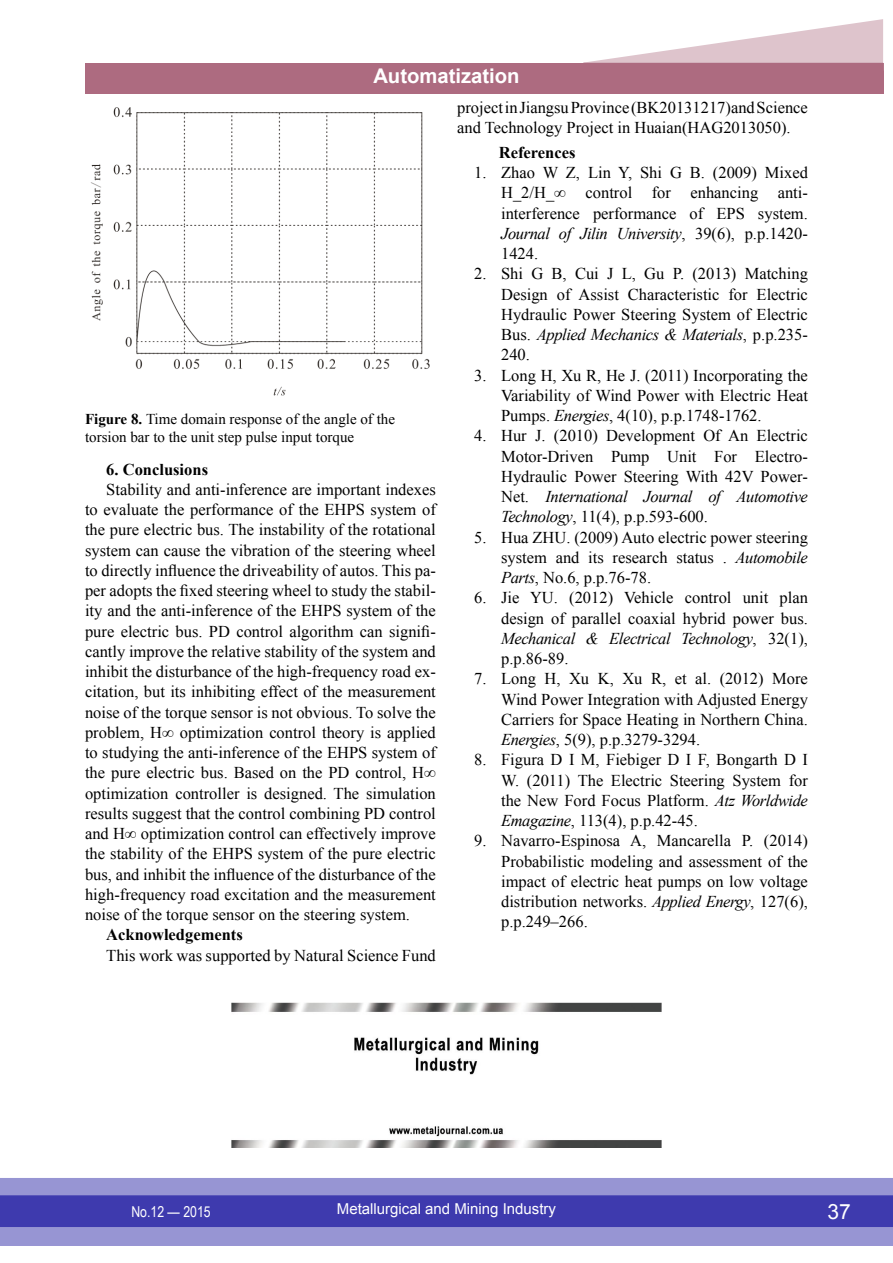
<style>
.page{position:relative;width:893px;height:1263px;background:#fff}
.page>*{position:absolute;margin:0;border:0;box-sizing:border-box;transform-origin:0 0}
.t1{font:21px "Arial";color:#fff}
.t2{font:700 20.25px "Arial";color:#fff}
.t3{font:16.5px/20.2px "Times New Roman";color:#000;text-align:justify}
.t4{font:700 16.5px "Times New Roman";color:#000}
.t5{font:15px/18px "Times New Roman";color:#000}
.t6{font:15px "Arial";color:#fff}
.t7{font:15px "Arial Narrow";color:#fff}
.s1{font-weight:700}
.s2{font-style:italic}
</style>
<div class="page">
<div style="left:0;top:1178px;width:893px;height:68px;background:#9795d3"></div>
<div style="left:0;top:1195px;width:893px;height:32px;background:#3e3aae;border:2px solid #3e3aae"></div>
<div style="left:85px;top:63px;width:798px;height:30px;background:#ad6b80"></div>
<svg style="left:583px;top:19px;width:300px;height:44px"></svg>
<img style="left:90px;top:107px;width:340px;height:289px">
<img style="left:231px;top:1002px;width:431px;height:145px">
<p class="t2" style="left:373px;top:62px;width:148px">Automatization</p>
<p class="t5" style="left:85px;top:410px;width:311px"><span class="s1">Figure 8.</span> Time domain response of the angle of the torsion bar to the unit step pulse input torque</p>
<p class="t4" style="left:106px;top:458px;width:103px">6. Conclusions</p>
<p class="t3" style="left:85px;top:479px;width:352px;text-indent:21px">Stability and anti-inference are important indexes to evaluate the performance of the EHPS system of the pure electric bus. The instability of the rotational system can cause the vibration of the steering wheel to directly influence the driveability of autos. This pa&shy;per adopts the fixed steering wheel to study the stabil&shy;ity and the anti-inference of the EHPS system of the pure electric bus. PD control algorithm can signifi&shy;cantly improve the relative stability of the system and inhibit the disturbance of the high-frequency road ex&shy;citation, but its inhibiting effect of the measurement noise of the torque sensor is not obvious. To solve the problem, H∞ optimization control theory is applied to studying the anti-inference of the EHPS system of the pure electric bus. Based on the PD control, H∞ optimization controller is designed. The simulation results suggest that the control combining PD control and H∞ optimization control can effectively improve the stability of the EHPS system of the pure electric bus, and inhibit the influence of the disturbance of the high-frequency road excitation and the measurement noise of the torque sensor on the steering system.</p>
<p class="t4" style="left:106px;top:923px;width:138px">Acknowledgements</p>
<p class="t3" style="left:106px;top:945px;width:331px">This work was supported by Natural Science Fund</p>
<p class="t3" style="left:457px;top:97px;width:352px">project in Jiangsu Province (BK20131217)and Science and Technology Project in Huaian(HAG2013050).</p>
<p class="t4" style="left:499px;top:141px;width:78px">References</p>
<p class="t3" style="left:501px;top:162px;width:308px;text-indent:-27px">1. Zhao W Z, Lin Y, Shi G B. (2009) Mixed H_2/H_∞ control for enhancing anti&shy;interference performance of EPS system.<br><span class="s2">Journal of Jilin University</span>, 39(6), p.p.1420- 1424.</p>
<p class="t3" style="left:501px;top:263px;width:308px;text-indent:-27px">2. Shi G B, Cui J L, Gu P. (2013) Matching Design of Assist Characteristic for Electric Hydraulic Power Steering System of Electric Bus. <span class="s2">Applied Mechanics &amp; Materials</span>, p.p.235- 240.</p>
<p class="t3" style="left:501px;top:365px;width:308px;text-indent:-27px">3. Long H, Xu R, He J. (2011) Incorporating the Variability of Wind Power with Electric Heat Pumps. <span class="s2">Energies</span>, 4(10), p.p.1748-1762.</p>
<p class="t3" style="left:501px;top:425px;width:308px;text-indent:-27px">4. Hur J. (2010) Development Of An Electric Motor-Driven Pump Unit For Electro-Hydraulic Power Steering With 42V Power-Net. <span class="s2">International Journal of Automotive Technology</span>, 11(4), p.p.593-600.</p>
<p class="t3" style="left:501px;top:527px;width:308px;text-indent:-27px">5. Hua ZHU. (2009) Auto electric power steering system and its research status . <span class="s2">Automobile Parts</span>, No.6, p.p.76-78.</p>
<p class="t3" style="left:501px;top:587px;width:308px;text-indent:-27px">6. Jie YU. (2012) Vehicle control unit plan design of parallel coaxial hybrid power bus.<br><span class="s2">Mechanical &amp; Electrical Technology</span>, 32(1), p.p.86-89.</p>
<p class="t3" style="left:501px;top:668px;width:308px;text-indent:-27px">7. Long H, Xu K, Xu R, et al. (2012) More Wind Power Integration with Adjusted Energy Carriers for Space Heating in Northern China.<br><span class="s2">Energies</span>, 5(9), p.p.3279-3294.</p>
<p class="t3" style="left:501px;top:749px;width:308px;text-indent:-27px">8. Figura D I M, Fiebiger D I F, Bongarth D I W. (2011) The Electric Steering System for the New Ford Focus Platform. <span class="s2">Atz Worldwide Emagazine</span>, 113(4), p.p.42-45.</p>
<p class="t3" style="left:501px;top:830px;width:308px;text-indent:-27px">9. Navarro-Espinosa A, Mancarella P. (2014)<br>Probabilistic modeling and assessment of the impact of electric heat pumps on low voltage distribution networks. <span class="s2">Applied Energy</span>, 127(6), p.p.249–266.</p>
<p class="t7" style="left:131px;top:1200px;width:81px">No.12 — 2015</p>
<p class="t6" style="left:337px;top:1199px;width:221px">Metallurgical and Mining Industry</p>
<p class="t1" style="left:827px;top:1197px;width:25px">37</p>
</div>
